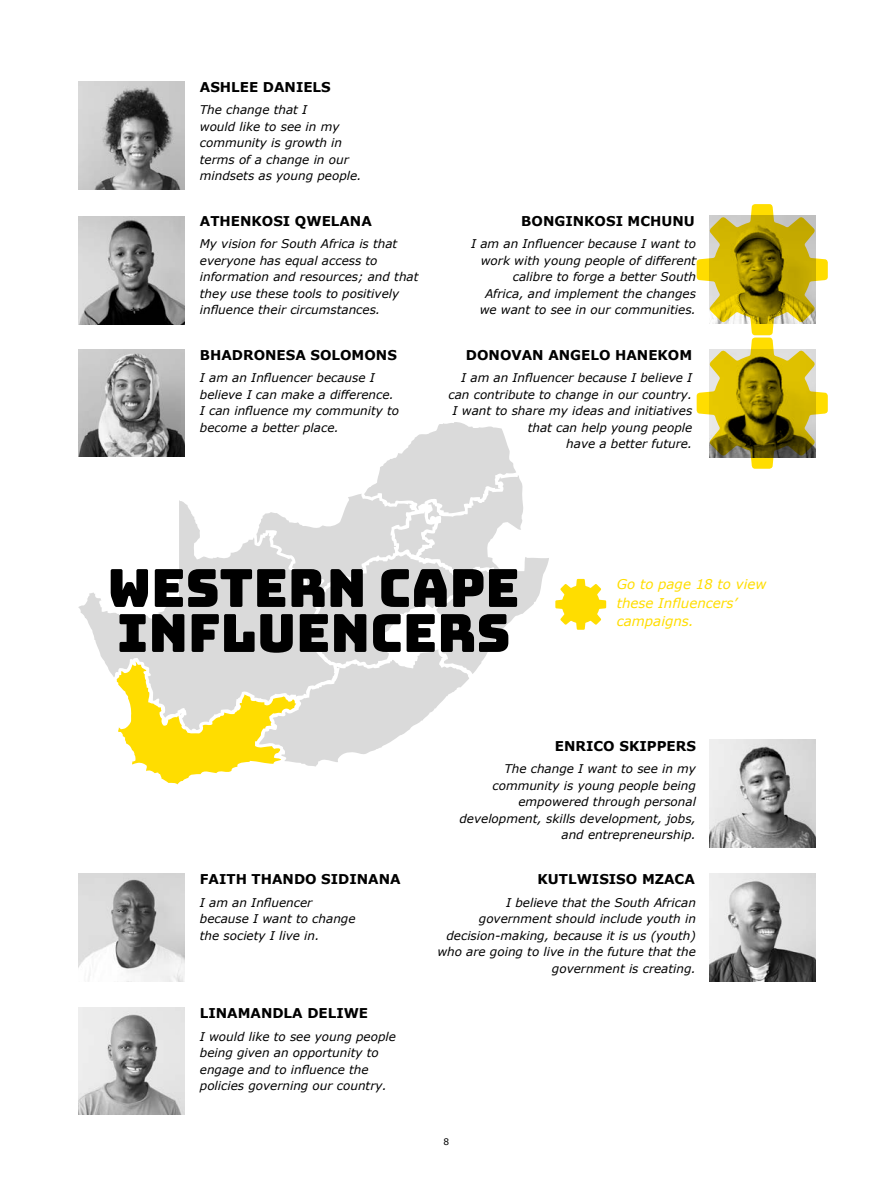
<style>
.page{position:relative;width:893px;height:1191px;background:#fff}
.page>*{position:absolute;margin:0;border:0;box-sizing:border-box;transform-origin:0 0}
.t1{font:52.5px/45px "Bungee";color:#000}
.t2{font:700 13.5px "Verdana";color:#000}
.t3{font:italic 13.5px/18.5px "Verdana";color:#fd0}
.t4{font:italic 12px/16.5px "Verdana";color:#000}
.t5{font:9px "Verdana";color:#000}
</style>
<div class="page">
<img style="left:79px;top:82px;width:105px;height:107px">
<img style="left:709px;top:873px;width:106px;height:108px">
<img style="left:709px;top:740px;width:106px;height:107px">
<img style="left:79px;top:873px;width:105px;height:108px">
<img style="left:79px;top:1007px;width:105px;height:108px">
<img style="left:79px;top:217px;width:105px;height:108px">
<img style="left:79px;top:349px;width:105px;height:108px">
<svg style="left:78px;top:592px;width:39px;height:90px"></svg>
<svg style="left:117px;top:421px;width:432px;height:363px"></svg>
<svg style="left:697px;top:204px;width:131px;height:265px"></svg>
<svg style="left:555px;top:579px;width:51px;height:51px"></svg>
<p class="t2" style="left:200px;top:78px;width:132px">ASHLEE DANIELS</p>
<p class="t4" style="left:200px;top:102px;width:163px">The change that I<br>would like to see in my community is growth in terms of a change in our mindsets as young people.</p>
<p class="t2" style="left:200px;top:212px;width:174px">ATHENKOSI QWELANA</p>
<p class="t4" style="left:200px;top:236px;width:220px">My vision for South Africa is that everyone has equal access to information and resources; and that they use these tools to positively influence their circumstances.</p>
<p class="t2" style="left:200px;top:345px;width:199px">BHADRON ESA SOLOMONS</p>
<p class="t4" style="left:200px;top:370px;width:201px">I am an Influencer because I believe I can make a difference.<br>I can influence my community to become a better place.</p>
<p class="t2" style="left:521px;top:212px;width:175px">BONGINKOSI MCHUN U</p>
<p class="t4" style="left:471px;top:236px;width:226px;text-align:right">I am an Influencer because I want to work with young people of different calibre to forge a better South<br>Africa, and implement the changes we want to see in our communities.</p>
<p class="t2" style="left:466px;top:345px;width:225px">DONOVAN ANGELO HAN EKOM</p>
<p class="t4" style="left:448px;top:369px;width:245px;text-align:right">I am an Influencer because I believe I can contribute to change in our country.<br>I want to share my ideas and initiatives that can help young people<br>have a better future.</p>
<h1 class="t1" style="left:108px;top:566px;width:414px">WESTERN CAPE<br>INFLUENCERS</h1>
<p class="t3" style="left:617px;top:575px;width:151px">Go to page 18 to view these Influencers’ campaigns.</p>
<p class="t2" style="left:555px;top:736px;width:142px">EN RICO SKIPPERS</p>
<p class="t2" style="left:200px;top:870px;width:202px">FAITH THANDO SIDINANA</p>
<p class="t4" style="left:200px;top:894px;width:157px">I am an Influencer because I want to change the society I live in.</p>
<p class="t2" style="left:200px;top:1004px;width:170px">LINAMAND LA DELIWE</p>
<p class="t4" style="left:200px;top:1027px;width:198px">I would like to see young people being given an opportunity to engage and to influence the policies governing our country.</p>
<p class="t4" style="left:459px;top:760px;width:238px;text-align:right">The change I want to see in my community is young people being empowered through personal development, skills development, jobs, and entrepreneurship.</p>
<p class="t2" style="left:538px;top:870px;width:159px">KUTLWISISO MZACA</p>
<p class="t4" style="left:437px;top:894px;width:260px;text-align:right">I believe that the South African government should include youth in decision-making, because it is us (youth) who are going to live in the future that the government is creating.</p>
<p class="t5" style="left:444px;top:1135px;width:7px">8</p>
</div>
